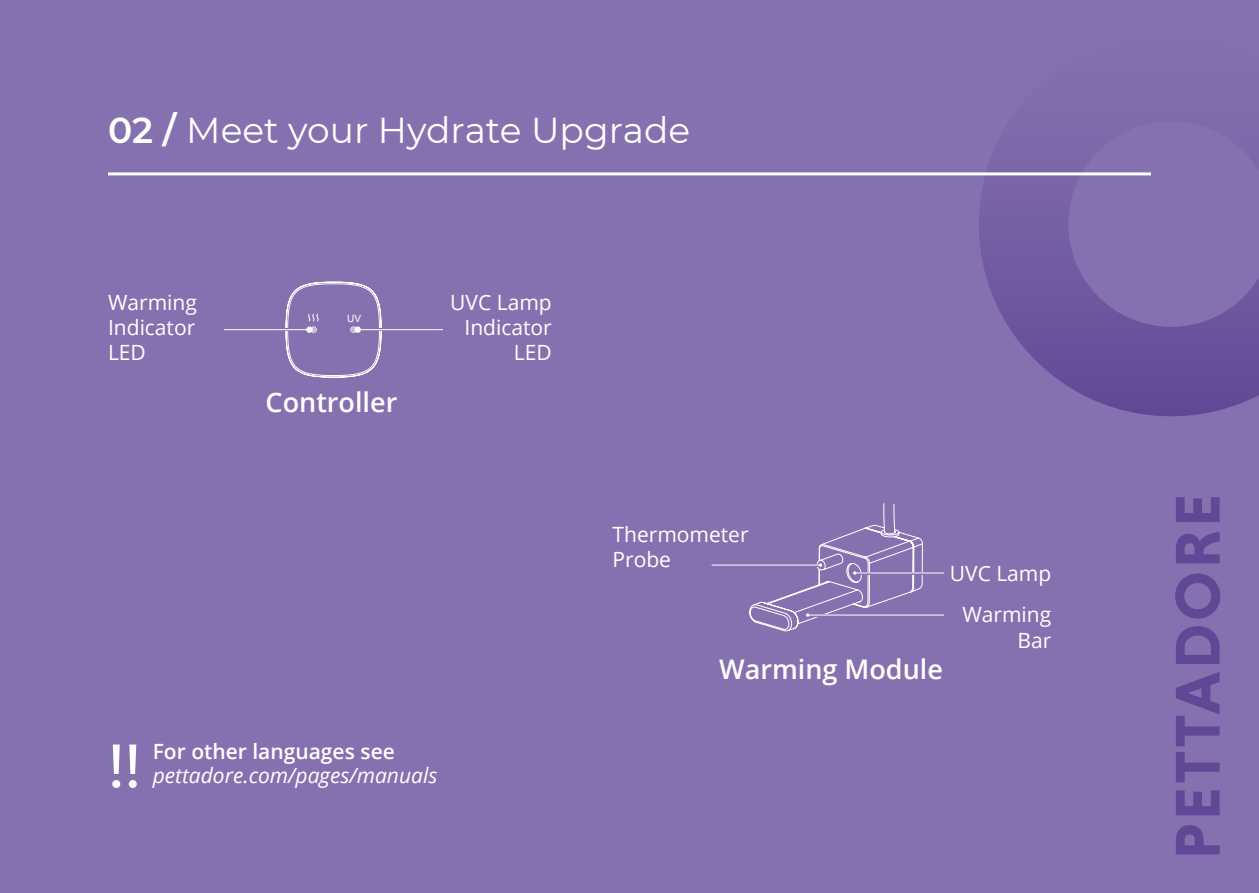
<style>
.page{position:relative;width:1259px;height:893px;background:#8571af}
.page>*{position:absolute;margin:0;border:0;box-sizing:border-box;transform-origin:0 0}
.t1{font:500 61.5px "Montserrat";color:#fff}
.t2{font:36px "Montserrat";color:#fff}
.t3{font:600 27px "Open Sans";color:#fff}
.t4{font:21px/25.2px "Open Sans";color:#fff;text-align:justify}
.t5{font:italic 21px "Open Sans";color:#fff}
.t6{font:600 21px "Open Sans";color:#fff}
.t7{font:10.2px "Arial";color:#fff}
.s1{font-weight:600}
</style>
<div class="page">
<svg style="left:979px;top:167px;width:280px;height:249px"></svg>
<svg style="left:1176px;top:825px;width:43px;height:29px"></svg>
<svg style="left:1176px;top:790px;width:43px;height:25px"></svg>
<svg style="left:1176px;top:752px;width:43px;height:30px"></svg>
<svg style="left:1176px;top:672px;width:43px;height:74px"></svg>
<svg style="left:1176px;top:626px;width:43px;height:38px"></svg>
<svg style="left:1175px;top:573px;width:45px;height:46px"></svg>
<svg style="left:1176px;top:532px;width:43px;height:31px"></svg>
<svg style="left:1176px;top:497px;width:43px;height:25px"></svg>
<hr style="left:108px;top:172px;width:1043px;height:3px;background:#fff">
<svg style="left:285px;top:281px;width:97px;height:97px"></svg>
<hr style="left:223px;top:328px;width:88px;height:3px;background:#8571af">
<svg style="left:306px;top:326px;width:7px;height:7px"></svg>
<hr style="left:224px;top:329px;width:85px;height:1px;background:#fff">
<hr style="left:356px;top:328px;width:88px;height:3px;background:#8571af">
<svg style="left:354px;top:326px;width:7px;height:7px"></svg>
<hr style="left:358px;top:329px;width:85px;height:1px;background:#fff">
<hr style="left:711px;top:565px;width:109px;height:1px;background:#fff">
<hr style="left:855px;top:572px;width:89px;height:1px;background:#fff">
<hr style="left:807px;top:614px;width:137px;height:2px;background:#fff">
<svg style="left:749px;top:503px;width:174px;height:129px"></svg>
<h2 class="t2" style="left:108px;top:105px;width:584px"><span class="s1">02 /</span> Meet your Hydrate Upgrade</h2>
<p class="t4" style="left:108px;top:289px;width:90px">Warming Indicator LED</p>
<p class="t7" style="left:347px;top:311px;width:15px">UV</p>
<p class="t3" style="left:265px;top:383px;width:133px">Controller</p>
<p class="t4" style="left:450px;top:289px;width:103px;text-align:right">UVC Lamp<br>Indicator<br>LED</p>
<h1 class="t1" style="left:108px;top:723px;width:34px">!!</h1>
<p class="t6" style="left:153px;top:737px;width:243px">For other languages see</p>
<p class="t5" style="left:153px;top:761px;width:286px">pettadore.com/pages/manuals</p>
<p class="t4" style="left:612px;top:521px;width:138px">Thermometer<br>Probe</p>
<p class="t3" style="left:719px;top:650px;width:225px">Warming Module</p>
<p class="t4" style="left:950px;top:551px;width:103px;line-height:41.7px;text-align:center">UVC Lamp<br>Warming</p>
<p class="t4" style="left:1017px;top:627px;width:35px">Bar</p>
</div>
